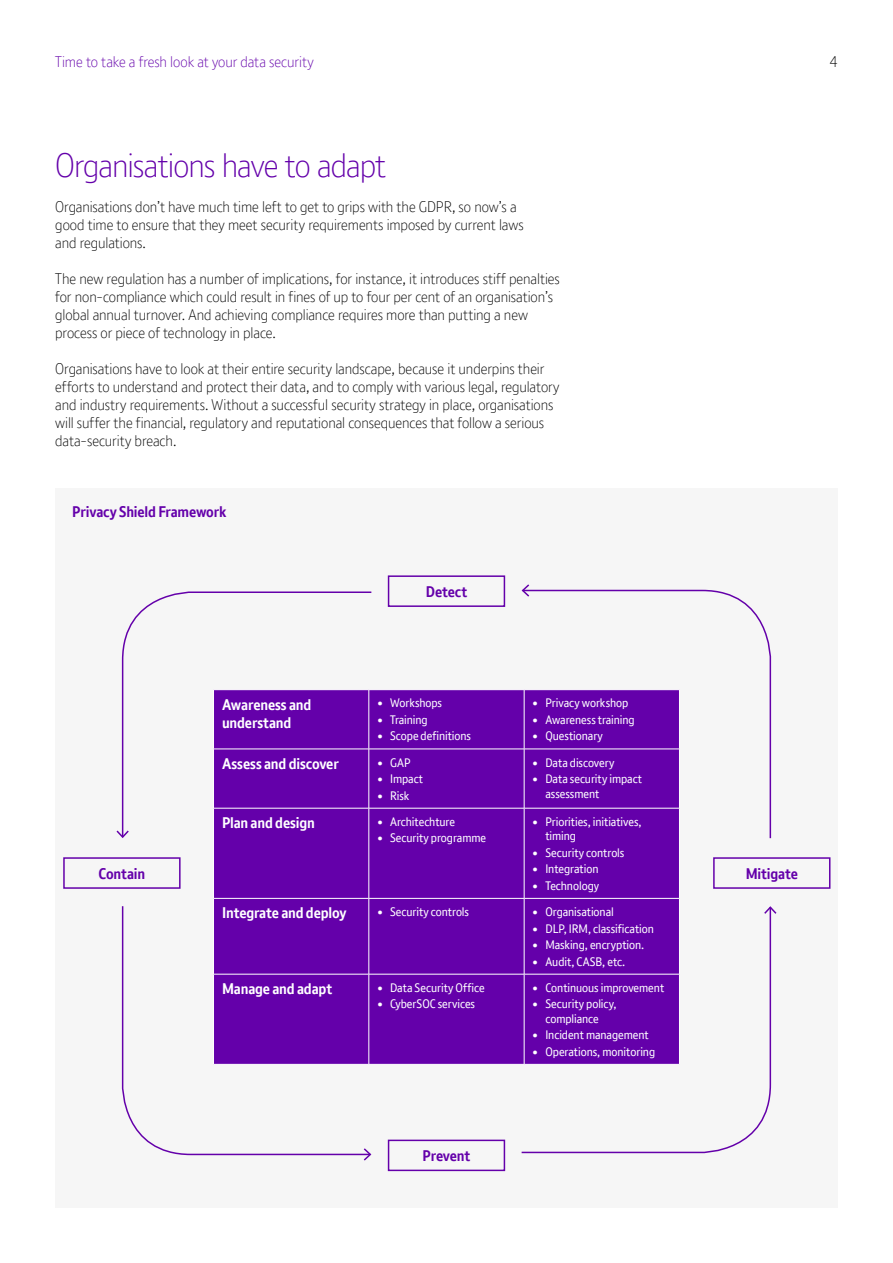
<style>
.page{position:relative;width:893px;height:1263px;background:#fff}
.page>*{position:absolute;margin:0;border:0;box-sizing:border-box;transform-origin:0 0}
.t1{font:300 33px "BT Font";letter-spacing:-.03em;color:#6400aa}
.t2{font:300 15px/18px "BT Font";letter-spacing:-.005em;color:#000}
.t3{font:700 15px/18px "BT Font";letter-spacing:-.01em;color:#fff}
.t4{font:700 15px "BT Font";letter-spacing:-.01em;color:#6400aa}
.t5{font:300 15px "BT Font";letter-spacing:-.005em;color:#6400aa}
.t6{font:12px/14.4px "BT Font";letter-spacing:-.005em;color:#fff}
</style>
<div class="page">
<div style="left:55px;top:488px;width:783px;height:720px;background:#f6f6f6"></div>
<div style="left:388px;top:575px;width:117px;height:32px;border:2px solid #6400aa"></div>
<div style="left:388px;top:1139px;width:117px;height:32px;border:2px solid #6400aa"></div>
<div style="left:63px;top:857px;width:118px;height:32px;border:2px solid #6400aa"></div>
<div style="left:713px;top:857px;width:117px;height:32px;border:2px solid #6400aa"></div>
<svg style="left:121px;top:591px;width:251px;height:238px"></svg>
<svg style="left:116px;top:829px;width:13px;height:9px"></svg>
<svg style="left:521px;top:915px;width:251px;height:239px"></svg>
<svg style="left:764px;top:906px;width:13px;height:9px"></svg>
<svg style="left:121px;top:906px;width:241px;height:250px"></svg>
<svg style="left:362px;top:1148px;width:10px;height:13px"></svg>
<svg style="left:531px;top:589px;width:241px;height:250px"></svg>
<svg style="left:521px;top:584px;width:10px;height:13px"></svg>
<div style="left:214px;top:690px;width:465px;height:374px;background:#6400aa"></div>
<hr style="left:213px;top:689px;width:156px;height:1px;background:#fff">
<hr style="left:213px;top:690px;width:1px;height:59px;background:#fff">
<hr style="left:369px;top:689px;width:155px;height:1px;background:#fff">
<hr style="left:369px;top:690px;width:1px;height:59px;background:#fff">
<hr style="left:524px;top:689px;width:156px;height:1px;background:#fff">
<hr style="left:524px;top:690px;width:1px;height:59px;background:#fff">
<hr style="left:679px;top:690px;width:1px;height:59px;background:#fff">
<hr style="left:213px;top:749px;width:156px;height:1px;background:#fff">
<hr style="left:213px;top:749px;width:1px;height:59px;background:#fff">
<hr style="left:369px;top:749px;width:155px;height:1px;background:#fff">
<hr style="left:369px;top:749px;width:1px;height:59px;background:#fff">
<hr style="left:524px;top:749px;width:156px;height:1px;background:#fff">
<hr style="left:524px;top:749px;width:1px;height:59px;background:#fff">
<hr style="left:679px;top:749px;width:1px;height:59px;background:#fff">
<hr style="left:213px;top:808px;width:156px;height:1px;background:#fff">
<hr style="left:213px;top:808px;width:1px;height:90px;background:#fff">
<hr style="left:369px;top:808px;width:155px;height:1px;background:#fff">
<hr style="left:369px;top:808px;width:1px;height:90px;background:#fff">
<hr style="left:524px;top:808px;width:156px;height:1px;background:#fff">
<hr style="left:524px;top:808px;width:1px;height:90px;background:#fff">
<hr style="left:679px;top:808px;width:1px;height:90px;background:#fff">
<hr style="left:213px;top:898px;width:156px;height:1px;background:#fff">
<hr style="left:213px;top:898px;width:1px;height:76px;background:#fff">
<hr style="left:369px;top:898px;width:155px;height:1px;background:#fff">
<hr style="left:369px;top:898px;width:1px;height:76px;background:#fff">
<hr style="left:524px;top:898px;width:156px;height:1px;background:#fff">
<hr style="left:524px;top:898px;width:1px;height:76px;background:#fff">
<hr style="left:679px;top:898px;width:1px;height:76px;background:#fff">
<hr style="left:213px;top:974px;width:156px;height:1px;background:#fff">
<hr style="left:213px;top:974px;width:1px;height:90px;background:#fff">
<hr style="left:369px;top:974px;width:155px;height:1px;background:#fff">
<hr style="left:369px;top:974px;width:1px;height:90px;background:#fff">
<hr style="left:524px;top:974px;width:156px;height:1px;background:#fff">
<hr style="left:524px;top:974px;width:1px;height:90px;background:#fff">
<hr style="left:679px;top:974px;width:1px;height:90px;background:#fff">
<hr style="left:213px;top:1064px;width:156px;height:1px;background:#fff">
<hr style="left:369px;top:1064px;width:155px;height:1px;background:#fff">
<hr style="left:524px;top:1064px;width:156px;height:1px;background:#fff">
<p class="t5" style="left:55px;top:52px;width:260px">Time to take a fresh look at your data security</p>
<p class="t2" style="left:829px;top:52px;width:10px">4</p>
<h1 class="t1" style="left:55px;top:144px;width:332px">Organisations have to adapt</h1>
<p class="t2" style="left:55px;top:197px;width:470px">Organisations don’t have much time left to get to grips with the GDPR, so now’s a good time to ensure that they meet security requirements imposed by current laws and regulations.</p>
<p class="t2" style="left:55px;top:269px;width:506px">The new regulation has a number of implications, for instance, it introduces stiff penalties for non-compliance which could result in fines of up to four per cent of an organisation’s global annual turnover. And achieving compliance requires more than putting a new process or piece of technology in place.</p>
<p class="t2" style="left:55px;top:359px;width:506px">Organisations have to look at their entire security landscape, because it underpins their efforts to understand and protect their data, and to comply with various legal, regulatory and industry requirements. Without a successful security strategy in place, organisations will suffer the financial, regulatory and reputational consequences that follow a serious data-security breach.</p>
<p class="t4" style="left:72px;top:502px;width:156px">Privacy Shield Framework</p>
<p class="t4" style="left:426px;top:582px;width:43px">Detect</p>
<p class="t3" style="left:222px;top:695px;width:91px">Awareness and understand</p>
<p class="t6" style="left:377px;top:696px;width:66px">• Workshops</p>
<p class="t6" style="left:377px;top:712px;width:52px">• Training</p>
<p class="t6" style="left:377px;top:729px;width:95px">• Scope definitions</p>
<p class="t3" style="left:222px;top:755px;width:118px">Assess and discover</p>
<p class="t6" style="left:377px;top:755px;width:35px">• GAP</p>
<p class="t6" style="left:377px;top:772px;width:47px">• Impact</p>
<p class="t6" style="left:377px;top:788px;width:33px">• Risk</p>
<p class="t6" style="left:533px;top:696px;width:97px">• Privacy workshop</p>
<p class="t6" style="left:533px;top:712px;width:104px">• Awareness training</p>
<p class="t6" style="left:533px;top:729px;width:72px">• Questionary</p>
<p class="t6" style="left:533px;top:755px;width:83px">• Data discovery</p>
<p class="t6" style="left:545px;top:772px;width:98px;text-indent:-13px">• Data security impact assessment</p>
<p class="t3" style="left:222px;top:814px;width:94px">Plan and design</p>
<p class="t6" style="left:377px;top:814px;width:79px">• Architechture</p>
<p class="t6" style="left:377px;top:831px;width:110px">• Security programme</p>
<p class="t6" style="left:545px;top:814px;width:98px;text-indent:-13px">• Priorities, initiatives, timing</p>
<p class="t6" style="left:533px;top:845px;width:93px">• Security controls</p>
<p class="t6" style="left:533px;top:862px;width:67px">• Integration</p>
<p class="t6" style="left:533px;top:878px;width:68px">• Technology</p>
<p class="t4" style="left:99px;top:863px;width:48px">Contain</p>
<p class="t4" style="left:746px;top:863px;width:54px">Mitigate</p>
<p class="t3" style="left:222px;top:904px;width:126px">Integrate and deploy</p>
<p class="t6" style="left:377px;top:904px;width:93px">• Security controls</p>
<p class="t6" style="left:533px;top:904px;width:83px">• Organisational</p>
<p class="t6" style="left:533px;top:921px;width:123px">• DLP, IRM, classification</p>
<p class="t6" style="left:533px;top:937px;width:113px">• Masking, encryption.</p>
<p class="t6" style="left:533px;top:954px;width:94px">• Audit, CASB, etc.</p>
<p class="t3" style="left:222px;top:980px;width:112px">Manage and adapt</p>
<p class="t6" style="left:377px;top:980px;width:109px">• Data Security Office</p>
<p class="t6" style="left:377px;top:997px;width:99px">• CyberSOC services</p>
<p class="t6" style="left:533px;top:980px;width:133px">• Continuous improvement</p>
<p class="t6" style="left:533px;top:997px;width:86px;text-align:center">• Security policy, compliance</p>
<p class="t6" style="left:533px;top:1028px;width:118px">• Incident management</p>
<p class="t6" style="left:533px;top:1044px;width:124px">• Operations, monitoring</p>
<p class="t4" style="left:423px;top:1146px;width:49px">Prevent</p>
</div>
